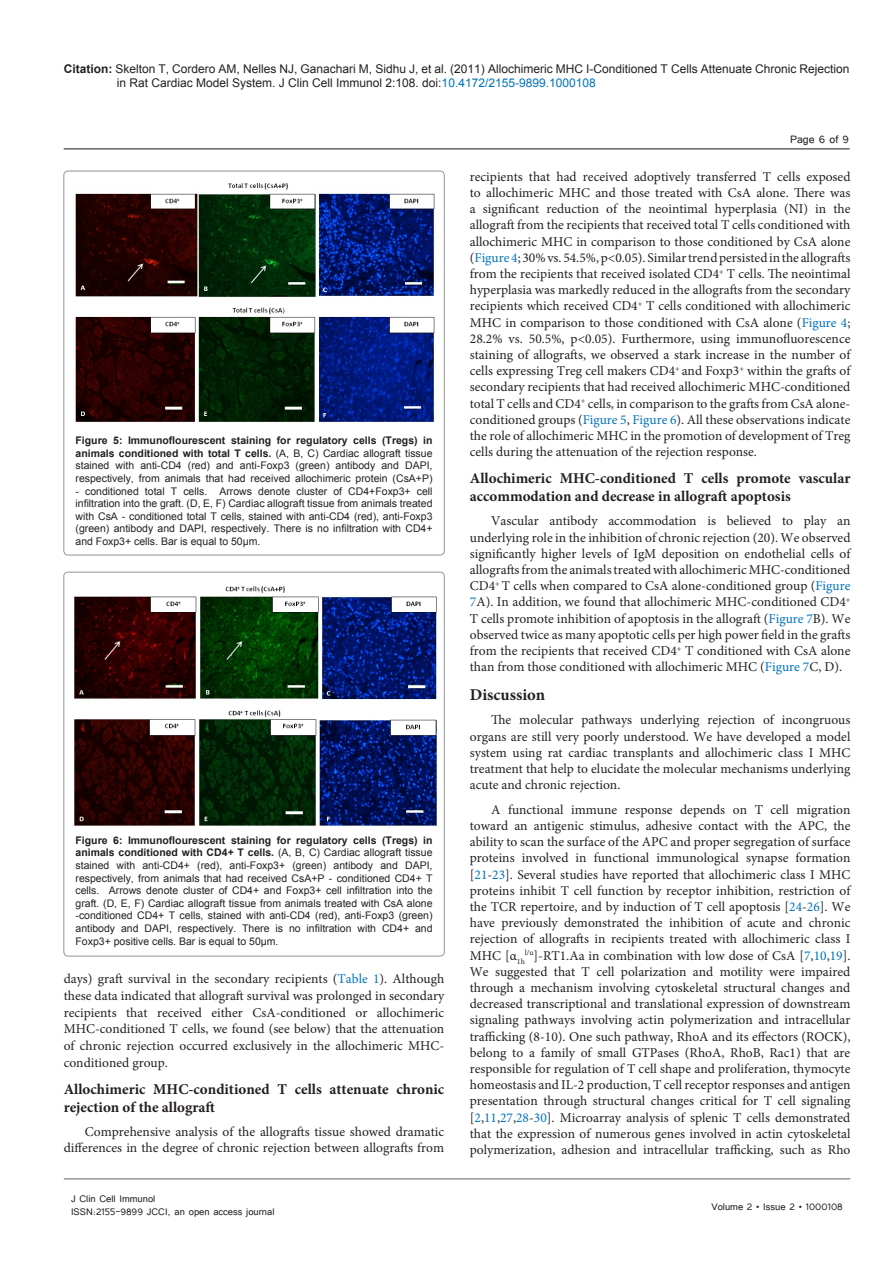
<style>
.page{position:relative;width:893px;height:1263px;background:#fff}
.page>*{position:absolute;margin:0;border:0;box-sizing:border-box;transform-origin:0 0}
.t1{font:700 16.5px "Minion Pro";color:#231f20}
.t2{font:700 15px/18px "Minion Pro";color:#231f20}
.t3{font:13.5px/16.2px "Minion Pro";color:#231f20;text-align:justify}
.t4{font:13.5px "Tunga";color:#231f20}
.t5{font:12px/14.4px "Arial";color:#231f20}
.t6{font:12px/14px "Tunga";color:#231f20}
.Colorful_List_-_Acce{font:10.5px/12.6px "Arial";color:#231f20;text-align:justify}
.s1{font-weight:700}
.s2{color:#0072bc}
</style>
<div class="page">
<hr style="left:64px;top:148px;width:786px;height:2px;background:#636366">
<hr style="left:64px;top:1179px;width:786px;height:1px;background:#636366">
<div style="left:64px;top:171px;width:380px;height:384px;border:1px solid #939598;border-radius:4px"></div>
<img style="left:75px;top:183px;width:360px;height:239px">
<div style="left:64px;top:572px;width:380px;height:384px;border:1px solid #939598;border-radius:4px"></div>
<img style="left:74px;top:586px;width:363px;height:240px">
<p class="t5" style="left:117px;top:61px;width:734px;text-indent:-53px"><span class="s1">Citation:</span> Skelton T, Cordero AM, Nelles NJ, Ganachari M, Sidhu J, et al. (2011) Allochimeric MHC I-Conditioned T Cells Attenuate Chronic Rejection in Rat Cardiac Model System. J Clin Cell Immunol 2:108. doi:<span class="s2">10.4172/2155-9899.1000108</span></p>
<p class="Colorful_List_-_Acce" style="left:76px;top:434px;width:358px"><span class="s1">Figure 5: Immunoflourescent staining for regulatory cells (Tregs) in animals conditioned with total T cells.</span> (A, B, C) Cardiac allograft tissue stained with anti-CD4 (red) and anti-Foxp3 (green) antibody and DAPI, respectively, from animals that had received allochimeric protein (CsA+P)</p>
<p class="Colorful_List_-_Acce" style="left:76px;top:485px;width:359px">- conditioned total T cells. Arrows denote cluster of CD4+Foxp3+ cell infiltration into the graft. (D, E, F) Cardiac allograft tissue from animals treated with CsA - conditioned total T cells, stained with anti-CD4 (red), anti-Foxp3 (green) antibody and DAPI, respectively. There is no infiltration with CD4+ and Foxp3+ cells. Bar is equal to 50µm.</p>
<p class="Colorful_List_-_Acce" style="left:76px;top:834px;width:359px"><span class="s1">Figure 6: Immunoflourescent staining for regulatory cells (Tregs) in animals conditioned with CD4+ T cells.</span> (A, B, C) Cardiac allograft tissue stained with anti-CD4+ (red), anti-Foxp3+ (green) antibody and DAPI, respectively, from animals that had received CsA+P - conditioned CD4+ T cells. Arrows denote cluster of CD4+ and Foxp3+ cell infiltration into the graft. (D, E, F) Cardiac allograft tissue from animals treated with CsA alone -conditioned CD4+ T cells, stained with anti-CD4 (red), anti-Foxp3 (green) antibody and DAPI, respectively. There is no infiltration with CD4+ and Foxp3+ positive cells. Bar is equal to 50µm.</p>
<p class="t3" style="left:64px;top:970px;width:382px;line-height:16.8px">days) graft survival in the secondary recipients (<span class="s2">Table 1</span>). Although these data indicated that allograft survival was prolonged in secondary recipients that received either CsA-conditioned or allochimeric MHC-conditioned T cells, we found (see below) that the attenuation of chronic rejection occurred exclusively in the allochimeric MHC&shy;conditioned group.</p>
<p class="t2" style="left:64px;top:1079px;width:382px">Allochimeric MHC-conditioned T cells attenuate chronic rejection of the allograft</p>
<p class="t3" style="left:64px;top:1124px;width:382px;text-align:right">Comprehensive analysis of the allografts tissue showed dramatic differences in the degree of chronic rejection between allografts from</p>
<p class="t6" style="left:71px;top:1190px;width:205px">J Clin Cell Immunol<br>ISSN:2155-9899 JCCI, an open access journal</p>
<p class="t4" style="left:790px;top:131px;width:60px">Page 6 of 9</p>
<p class="t3" style="left:470px;top:168px;width:382px">recipients that had received adoptively transferred T cells exposed to allochimeric MHC and those treated with CsA alone. There was a significant reduction of the neointimal hyperplasia (NI) in the allograft from the recipients that received total T cells conditioned with allochimeric MHC in comparison to those conditioned by CsA alone (<span class="s2">Figure 4</span>; 30% vs. 54.5%, p&lt;0.05). Similar trend persisted in the allografts from the recipients that received isolated CD4<sup>+</sup> T cells. The neointimal hyperplasia was markedly reduced in the allografts from the secondary recipients which received CD4<sup>+</sup> T cells conditioned with allochimeric MHC in comparison to those conditioned with CsA alone (<span class="s2">Figure 4</span>; 28.2% vs. 50.5%, p&lt;0.05). Furthermore, using immunofluorescence staining of allografts, we observed a stark increase in the number of cells expressing Treg cell makers CD4<sup>+</sup> and Foxp3<sup>+</sup> within the grafts of secondary recipients that had received allochimeric MHC-conditioned total T cells and CD4<sup>+</sup> cells, in comparison to the grafts from CsA alone&shy;conditioned groups (<span class="s2">Figure 5</span>, <span class="s2">Figure 6</span>). All these observations indicate the role of allochimeric MHC in the promotion of development of Treg cells during the attenuation of the rejection response.</p>
<p class="t2" style="left:470px;top:469px;width:382px">Allochimeric MHC-conditioned T cells promote vascular accommodation and decrease in allograft apoptosis</p>
<p class="t3" style="left:470px;top:513px;width:382px;text-indent:21px">Vascular antibody accommodation is believed to play an underlying role in the inhibition of chronic rejection (20). We observed significantly higher levels of IgM deposition on endothelial cells of allografts from the animals treated with allochimeric MHC-conditioned CD4<sup>+</sup> T cells when compared to CsA alone-conditioned group (<span class="s2">Figure 7</span>A). In addition, we found that allochimeric MHC-conditioned CD4<sup>+ </sup>T cells promote inhibition of apoptosis in the allograft (<span class="s2">Figure 7</span>B). We observed twice as many apoptotic cells per high power field in the grafts from the recipients that received CD4<sup>+</sup> T conditioned with CsA alone than from those conditioned with allochimeric MHC (<span class="s2">Figure 7</span>C, D).</p>
<p class="t1" style="left:470px;top:683px;width:77px">Discussion</p>
<p class="t3" style="left:470px;top:712px;width:382px;text-indent:21px">The molecular pathways underlying rejection of incongruous organs are still very poorly understood. We have developed a model system using rat cardiac transplants and allochimeric class I MHC treatment that help to elucidate the molecular mechanisms underlying acute and chronic rejection.</p>
<p class="t3" style="left:470px;top:801px;width:382px;text-indent:21px">A functional immune response depends on T cell migration toward an antigenic stimulus, adhesive contact with the APC, the ability to scan the surface of the APC and proper segregation of surface proteins involved in functional immunological synapse formation [<span class="s2">21</span>-<span class="s2">23</span>]. Several studies have reported that allochimeric class I MHC proteins inhibit T cell function by receptor inhibition, restriction of the TCR repertoire, and by induction of T cell apoptosis [<span class="s2">24</span>-<span class="s2">26</span>]. We have previously demonstrated the inhibition of acute and chronic rejection of allografts in recipients treated with allochimeric class I MHC [α<sub>1h</sub><sup>l/u</sup>]-RT1.Aa in combination with low dose of CsA [<span class="s2">7</span>,<span class="s2">10</span>,<span class="s2">19</span>].<br>We suggested that T cell polarization and motility were impaired through a mechanism involving cytoskeletal structural changes and decreased transcriptional and translational expression of downstream signaling pathways involving actin polymerization and intracellular trafficking (8-10). One such pathway, RhoA and its effectors (ROCK), belong to a family of small GTPases (RhoA, RhoB, Rac1) that are responsible for regulation of T cell shape and proliferation, thymocyte homeostasis and IL-2 production, T cell receptor responses and antigen presentation through structural changes critical for T cell signaling [<span class="s2">2</span>,<span class="s2">11</span>,<span class="s2">27</span>,<span class="s2">28</span>-<span class="s2">30</span>]. Microarray analysis of splenic T cells demonstrated that the expression of numerous genes involved in actin cytoskeletal polymerization, adhesion and intracellular trafficking, such as Rho</p>
<p class="t6" style="left:711px;top:1199px;width:133px">Volume 2 • Issue 2 • 1000108</p>
</div>
